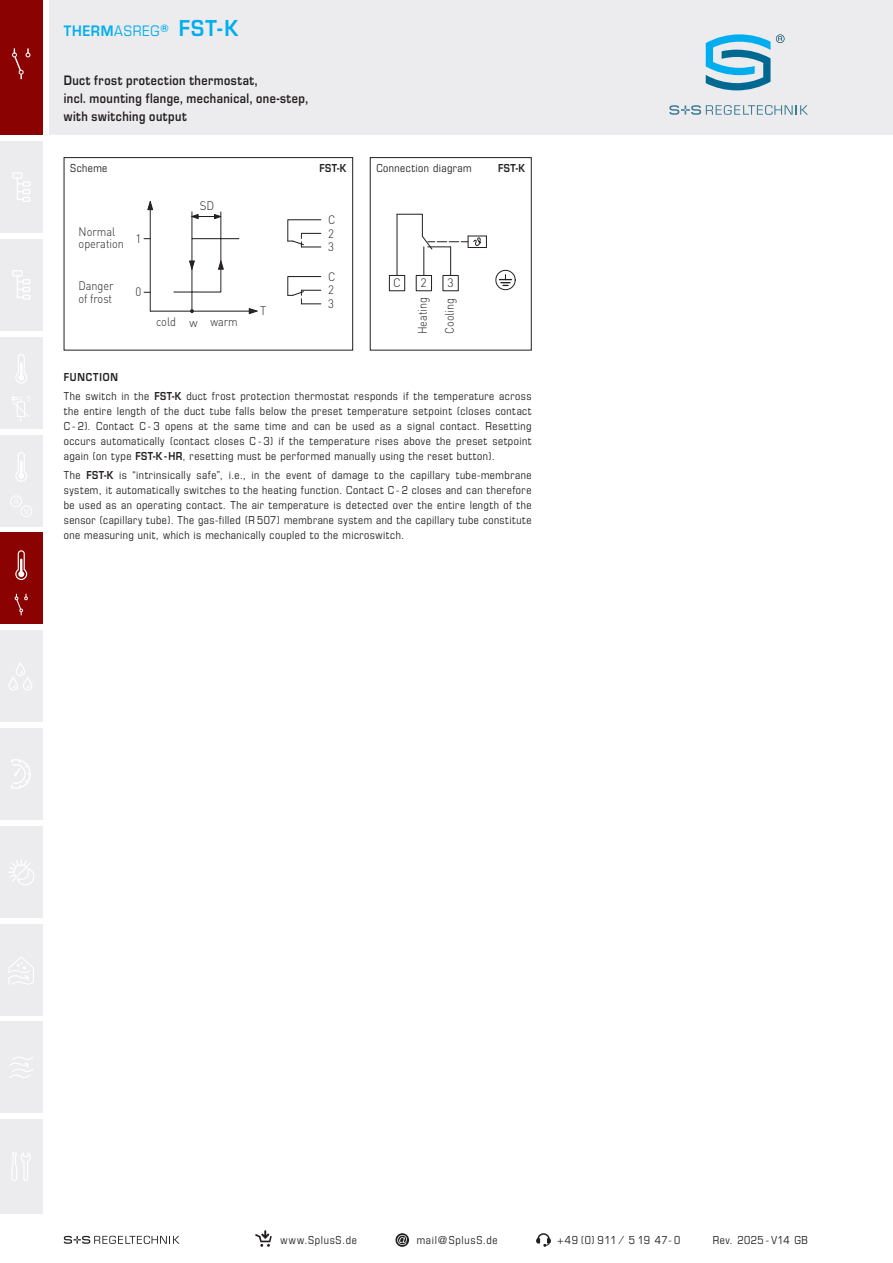
<style>
.page{position:relative;width:893px;height:1263px;background:#fff}
.page>*{position:absolute;margin:0;border:0;box-sizing:border-box;transform-origin:0 0}
.t1{font:700 15.75px "Eurostile OT";letter-spacing:.045em;color:#00aeef;scale:.9 1}
.t2{font:700 14.25px/18px "Eurostile OT";letter-spacing:.04em;color:#231f20;scale:.85 1}
.t3{font:300 12.15px/12.1px "DIN Pro";color:#231f20;scale:.9 1}
.t4{font:300 12.15px/13.5px "DIN Pro";color:#231f20;scale:.94 1}
.t5{font:300 12.15px "DIN Pro";color:#231f20}
.t6{font:12px/15px "Eurostile OT Cond";letter-spacing:.04em;color:#231f20;text-align:justify}
.t7{font:700 12px "Eurostile OT";letter-spacing:.08em;color:#231f20;scale:.85 1}
.t8{font:12px "Eurostile OT Cond";letter-spacing:.06em;color:#231f20}
.t9{font:12px "Eurostile OT Cond";letter-spacing:.065em;color:#231f20}
.s1{font-weight:400}
.s2{font-size:24px}
.s3{font-family:"Eurostile OT";font-weight:700}
</style>
<div class="page">
<div style="left:49px;top:0;width:844px;height:135px;background:#ececee"></div>
<svg style="left:706px;top:34px;width:64px;height:56px"></svg>
<svg style="left:776px;top:34px;width:9px;height:9px"></svg>
<svg style="left:669px;top:105px;width:139px;height:10px"></svg>
<div style="left:0;top:0;width:43px;height:135px;background:#8b0202"></div>
<div style="left:0;top:630px;width:43px;height:92px;background:#ececee"></div>
<div style="left:0;top:826px;width:43px;height:91px;background:#ececee"></div>
<div style="left:0;top:1119px;width:43px;height:95px;background:#ececee"></div>
<div style="left:0;top:728px;width:43px;height:92px;background:#ececee"></div>
<div style="left:0;top:239px;width:43px;height:92px;background:#ececee"></div>
<div style="left:0;top:141px;width:43px;height:92px;background:#ececee"></div>
<svg style="left:12px;top:172px;width:18px;height:30px"></svg>
<svg style="left:12px;top:270px;width:18px;height:30px"></svg>
<div style="left:0;top:533px;width:43px;height:91px;background:#8b0202"></div>
<svg style="left:15px;top:594px;width:13px;height:21px"></svg>
<svg style="left:15px;top:550px;width:12px;height:30px"></svg>
<svg style="left:9px;top:662px;width:23px;height:28px"></svg>
<svg style="left:11px;top:759px;width:20px;height:30px"></svg>
<svg style="left:8px;top:859px;width:26px;height:26px"></svg>
<svg style="left:11px;top:1152px;width:20px;height:29px"></svg>
<div style="left:0;top:435px;width:43px;height:91px;background:#ececee"></div>
<svg style="left:10px;top:496px;width:22px;height:21px"></svg>
<svg style="left:15px;top:452px;width:12px;height:30px"></svg>
<div style="left:0;top:337px;width:43px;height:91px;background:#ececee"></div>
<svg style="left:12px;top:396px;width:18px;height:26px"></svg>
<svg style="left:15px;top:354px;width:12px;height:29px"></svg>
<svg style="left:64px;top:1236px;width:116px;height:8px"></svg>
<svg style="left:536px;top:1233px;width:15px;height:14px"></svg>
<svg style="left:255px;top:1230px;width:17px;height:17px"></svg>
<svg style="left:395px;top:1233px;width:14px;height:14px"></svg>
<svg style="left:397px;top:1235px;width:10px;height:10px"></svg>
<div style="left:0;top:924px;width:43px;height:91px;background:#ececee"></div>
<div style="left:0;top:1022px;width:43px;height:91px;background:#ececee"></div>
<svg style="left:8px;top:957px;width:26px;height:28px"></svg>
<svg style="left:10px;top:1057px;width:23px;height:21px"></svg>
<svg style="left:12px;top:48px;width:18px;height:31px"></svg>
<div style="left:443px;top:275px;width:15px;height:16px;border:1px solid #231f20"></div>
<div style="left:416px;top:275px;width:16px;height:16px;border:1px solid #231f20"></div>
<div style="left:389px;top:275px;width:16px;height:16px;border:1px solid #231f20"></div>
<svg style="left:495px;top:270px;width:21px;height:20px"></svg>
<svg style="left:396px;top:214px;width:91px;height:61px"></svg>
<hr style="left:397px;top:214px;width:1px;height:61px;background:#231f20">
<hr style="left:150px;top:311px;width:100px;height:1px;background:#231f20">
<hr style="left:150px;top:204px;width:1px;height:107px;background:#231f20">
<svg style="left:249px;top:308px;width:9px;height:6px"></svg>
<svg style="left:174px;top:292px;width:20px;height:21px"></svg>
<svg style="left:147px;top:201px;width:6px;height:9px"></svg>
<svg style="left:189px;top:260px;width:6px;height:10px"></svg>
<svg style="left:218px;top:260px;width:6px;height:10px"></svg>
<svg style="left:287px;top:276px;width:34px;height:29px"></svg>
<svg style="left:191px;top:212px;width:48px;height:27px"></svg>
<svg style="left:287px;top:219px;width:34px;height:29px"></svg>
<div style="left:64px;top:157px;width:289px;height:193px;border:1px solid #231f20"></div>
<h1 class="t1" style="left:64px;top:22px;width:195px">THERM<span class="s1">ASREG</span><sup>®</sup> <span class="s2">FST-K</span></h1>
<p class="t2" style="left:64px;top:72px;width:289px">Duct frost protection thermostat,<br>incl. mounting flange, mechanical, one-step, with switching output</p>
<p class="t6" style="left:70px;top:160px;width:39px">Scheme</p>
<p class="t7" style="left:320px;top:161px;width:33px">FST-K</p>
<p class="t6" style="left:376px;top:160px;width:97px">Connection diagram</p>
<p class="t7" style="left:498px;top:161px;width:33px">FST-K</p>
<p class="t3" style="left:79px;top:225px;width:52px">Normal operation</p>
<p class="t3" style="left:78px;top:278px;width:41px;line-height:13.5px">Danger of frost</p>
<p class="t4" style="left:136px;top:231px;width:8px">1</p>
<p class="t4" style="left:136px;top:285px;width:8px">0</p>
<p class="t4" style="left:200px;top:198px;width:17px">SD</p>
<p class="t3" style="left:156px;top:315px;width:24px">cold</p>
<p class="t3" style="left:210px;top:315px;width:32px">warm</p>
<p class="t4" style="left:189px;top:315px;width:10px">w</p>
<p class="t4" style="left:260px;top:303px;width:8px">T</p>
<p class="t4" style="left:328px;top:212px;width:9px">C</p>
<p class="t4" style="left:328px;top:226px;width:8px">2<br>3</p>
<p class="t4" style="left:328px;top:269px;width:9px">C<br>2<br>3</p>
<p class="t5" style="left:393px;top:274px;width:9px">C</p>
<p class="t5" style="left:421px;top:274px;width:8px">2</p>
<p class="t5" style="left:448px;top:274px;width:8px">3</p>
<p class="t3" style="left:416px;top:334px;width:43px;rotate:-90deg">Heating</p>
<p class="t3" style="left:443px;top:334px;width:42px;rotate:-90deg">Cooling</p>
<p class="t7" style="left:64px;top:370px;width:65px">FUNCTION</p>
<p class="t6" style="left:64px;top:389px;width:469px">The switch in the <span class="s3">FST-K</span> duct frost protection thermostat responds if the temperature across the entire length of the duct tube falls below the preset temperature setpoint (closes contact C - 2). Contact C - 3 opens at the same time and can be used as a signal contact. Resetting occurs automatically (contact closes C - 3) if the temperature rises above the preset setpoint again (on type <span class="s3">FST-K - HR</span>, resetting must be performed manually using the reset button).</p>
<p class="t6" style="left:64px;top:468px;width:469px">The <span class="s3">FST-K</span> is “intrinsically safe”, i.e., in the event of damage to the capillary tube-membrane system, it automatically switches to the heating function. Contact C - 2 closes and can therefore be used as an operating contact. The air temperature is detected over the entire length of the sensor (capillary tube). The gas-filled (R 507) membrane system and the capillary tube constitute one measuring unit, which is mechanically coupled to the microswitch.</p>
<p class="t9" style="left:281px;top:1233px;width:78px">www.SplusS.de</p>
<p class="t8" style="left:417px;top:1233px;width:82px">mail@SplusS.de</p>
<p class="t6" style="left:557px;top:1232px;width:125px">+49 (0) 911 ⁄ 5 19 47- 0</p>
<p class="t6" style="left:713px;top:1232px;width:97px">Rev. 2025 - V14 GB</p>
</div>
